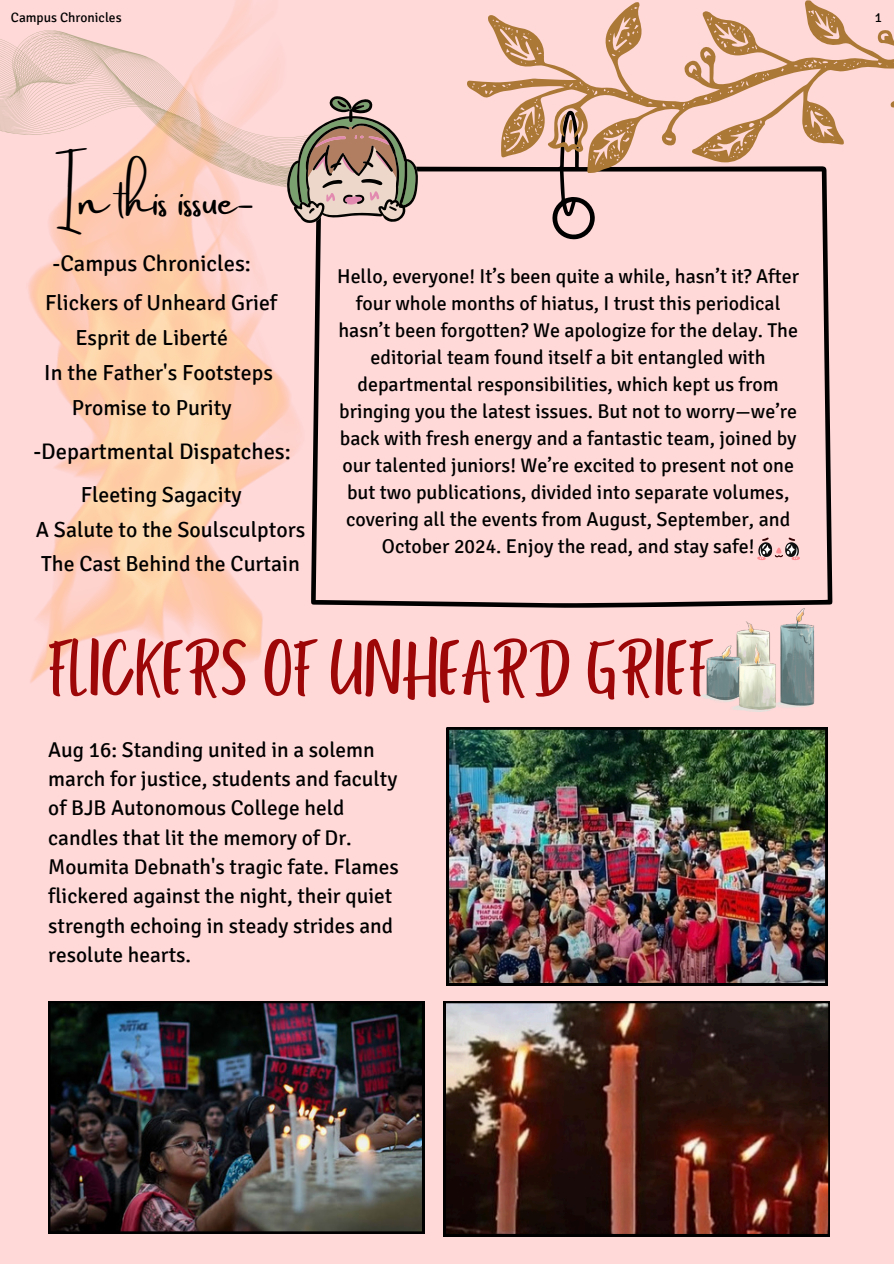
<style>
.page{position:relative;width:894px;height:1264px;background:#fff}
.page>*{position:absolute;margin:0;border:0;box-sizing:border-box;transform-origin:0 0}
.t1{font:81.6px "Porcelain";color:#9d0707}
.t2{font:42.75px "Amsterdam Two";color:#000}
.t3{font:22.5px "Signika";color:#000}
.t4{font:21.75px/33.8px "Signika";color:#000}
.t5{font:21.3px/29.2px "Signika";color:#000}
.t6{font:19.95px/27px "Signika";color:#000;text-align:center}
.t7{font:13.5px "Signika";color:#000}
</style>
<div class="page">
<div style="left:0;top:0;width:893px;height:1263px;background:#ffd8d8"></div>
<svg style="left:358px;top:166px;width:474px;height:442px"></svg>
<svg style="left:358px;top:99px;width:60px;height:125px"></svg>
<svg style="left:467px;top:0;width:426px;height:524px"></svg>
<img style="left:48px;top:1001px;width:376px;height:232px">
<img style="left:446px;top:727px;width:381px;height:258px">
<img style="left:443px;top:1001px;width:386px;height:235px">
<img style="left:699px;top:608px;width:116px;height:103px">
<img style="left:0;top:0;width:358px;height:683px">
<h3 class="t7" style="left:11px;top:9px;width:112px">Campus Chronicles</h3>
<h3 class="t7" style="left:874px;top:9px;width:9px">1</h3>
<h3 class="t2" style="left:56px;top:177px;width:201px">In this issue-</h3>
<h3 class="t3" style="left:52px;top:249px;width:200px">-Campus Chronicles:</h3>
<p class="t4" style="left:45px;top:286px;width:233px">Flickers of Unheard Grief</p>
<p class="t4" style="left:75px;top:321px;width:154px">Esprit de Liberté</p>
<p class="t4" style="left:44px;top:356px;width:230px">In the Father's Footsteps</p>
<p class="t4" style="left:72px;top:391px;width:161px">Promise to Purity</p>
<p class="t3" style="left:33px;top:437px;width:259px">-Departmental Dispatches:</p>
<h3 class="t4" style="left:81px;top:477px;width:162px">Fleeting Sagacity</h3>
<h4 class="t4" style="left:36px;top:513px;width:271px">A Salute to the Soulsculptors<br>The Cast Behind the Curtain</h4>
<p class="t6" style="left:337px;top:263px;width:463px">Hello, everyone! It’s been quite a while, hasn’t it? After four whole months of hiatus, I trust this periodical hasn’t been forgotten? We apologize for the delay. The editorial team found itself a bit entangled with departmental responsibilities, which kept us from bringing you the latest issues. But not to worry—we’re back with fresh energy and a fantastic team, joined by our talented juniors! We’re excited to present not one but two publications, divided into separate volumes, covering all the events from August, September, and October 2024. Enjoy the read, and stay safe!</p>
<h3 class="t1" style="left:47px;top:625px;width:663px">FLICKERS OF UNHEARD GRIEF</h3>
<h3 class="t5" style="left:48px;top:735px;width:352px">Aug 16: Standing united in a solemn march for justice, students and faculty of BJB Autonomous College held candles that lit the memory of Dr.<br>Moumita Debnath's tragic fate. Flames flickered against the night, their quiet strength echoing in steady strides and resolute hearts.</h3>
</div>
